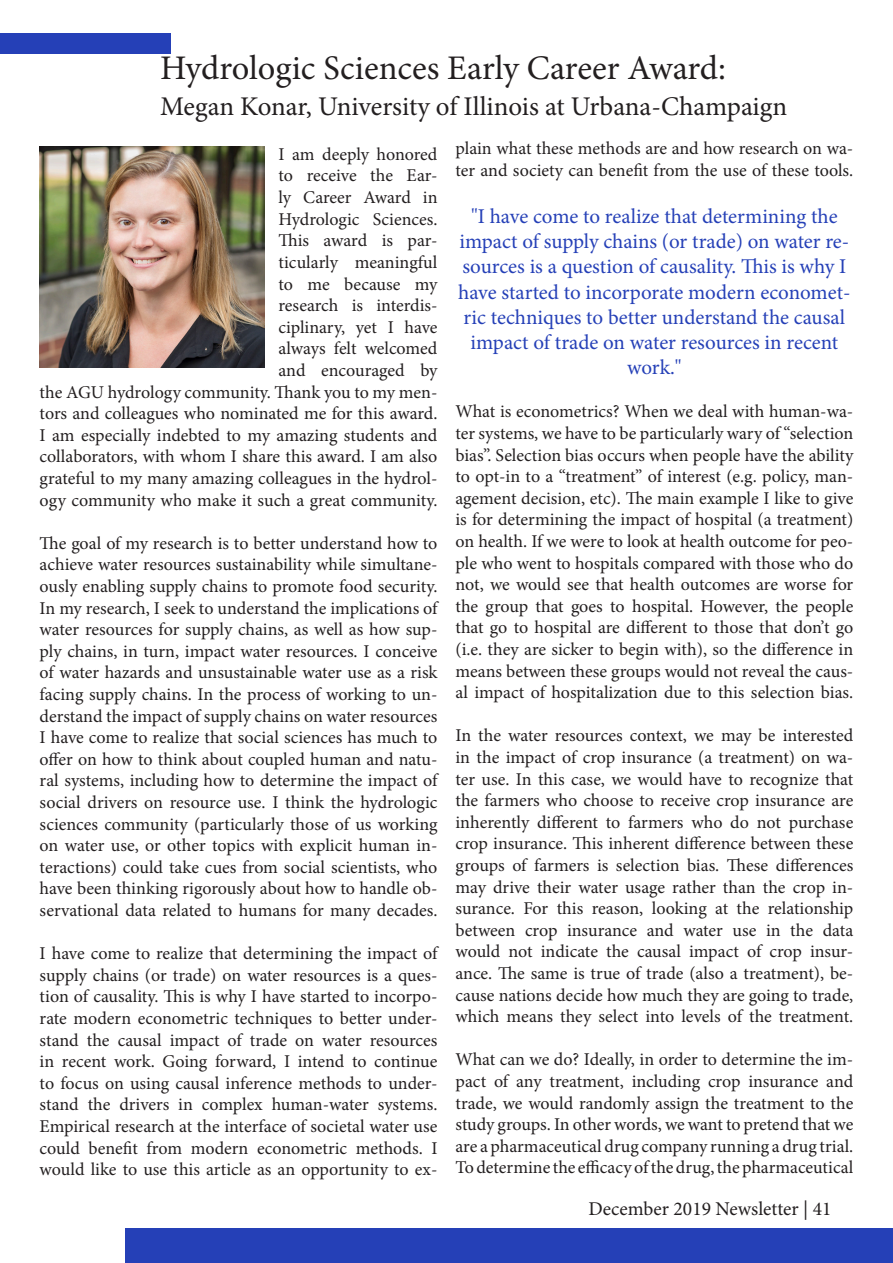
<style>
.page{position:relative;width:893px;height:1263px;background:#fff}
.page>*{position:absolute;margin:0;border:0;box-sizing:border-box;transform-origin:0 0}
.t1{font:34.5px "Minion Pro";color:#231f20}
.t2{font:27px "Minion Pro";letter-spacing:-.005em;color:#231f20}
.t3{font:21px/25.2px "Minion Pro";color:#2540b7;text-align:center}
.t4{font:19.5px "Minion Pro";color:#231f20}
.t5{font:18px/21.6px "Minion Pro";color:#231f20;text-align:justify}
</style>
<div class="page">
<img style="left:40px;top:147px;width:225px;height:221px">
<div style="left:0;top:34px;width:170px;height:20px;background:#2540b7"></div>
<div style="left:126px;top:1228px;width:767px;height:35px;background:#2540b7"></div>
<p class="t1" style="left:160px;top:45px;width:567px">Hydrologic Sciences Early Career Award:</p>
<p class="t2" style="left:160px;top:88px;width:629px">Megan Konar, University of Illinois at Urbana-Champaign</p>
<p class="t5" style="left:40px;top:143px;width:399px;text-align:right">I am deeply honored<br>to receive the Ear-<br>ly Career Award in<br>Hydrologic Sciences.<br>This award is par-<br>ticularly meaningful<br>to me because my<br>research is interdis-<br>ciplinary, yet I have<br>always felt welcomed<br>and encouraged by<br>the AGU hydrology community. Thank you to my men&shy;tors and colleagues who nominated me for this award.<br>I am especially indebted to my amazing students and collaborators, with whom I share this award. I am also grateful to my many amazing colleagues in the hydrol&shy;ogy community who make it such a great community.</p>
<p class="t5" style="left:40px;top:532px;width:399px">The goal of my research is to better understand how to achieve water resources sustainability while simultane&shy;ously enabling supply chains to promote food security.<br>In my research, I seek to understand the implications of water resources for supply chains, as well as how sup&shy;ply chains, in turn, impact water resources. I conceive of water hazards and unsustainable water use as a risk facing supply chains. In the process of working to un&shy;derstand the impact of supply chains on water resources I have come to realize that social sciences has much to offer on how to think about coupled human and natu&shy;ral systems, including how to determine the impact of social drivers on resource use. I think the hydrologic sciences community (particularly those of us working on water use, or other topics with explicit human in&shy;teractions) could take cues from social scientists, who have been thinking rigorously about how to handle ob&shy;servational data related to humans for many decades.</p>
<p class="t5" style="left:40px;top:943px;width:399px">I have come to realize that determining the impact of supply chains (or trade) on water resources is a ques&shy;tion of causality. This is why I have started to incorpo&shy;rate modern econometric techniques to better under&shy;stand the causal impact of trade on water resources in recent work. Going forward, I intend to continue to focus on using causal inference methods to under&shy;stand the drivers in complex human-water systems.<br>Empirical research at the interface of societal water use could benefit from modern econometric methods. I would like to use this article as an opportunity to ex-</p>
<p class="t5" style="left:455px;top:138px;width:399px">plain what these methods are and how research on wa&shy;ter and society can benefit from the use of these tools.</p>
<p class="t3" style="left:458px;top:204px;width:394px">"I have come to realize that determining the impact of supply chains (or trade) on water re&shy;sources is a question of causality. This is why I have started to incorporate modern economet&shy;ric techniques to better understand the causal impact of trade on water resources in recent work."</p>
<p class="t5" style="left:455px;top:401px;width:399px">What is econometrics? When we deal with human-wa&shy;ter systems, we have to be particularly wary of “selection bias”. Selection bias occurs when people have the ability to opt-in to a “treatment” of interest (e.g. policy, man&shy;agement decision, etc). The main example I like to give is for determining the impact of hospital (a treatment) on health. If we were to look at health outcome for peo&shy;ple who went to hospitals compared with those who do not, we would see that health outcomes are worse for the group that goes to hospital. However, the people that go to hospital are different to those that don’t go (i.e. they are sicker to begin with), so the difference in means between these groups would not reveal the caus&shy;al impact of hospitalization due to this selection bias.</p>
<p class="t5" style="left:455px;top:725px;width:399px">In the water resources context, we may be interested in the impact of crop insurance (a treatment) on wa&shy;ter use. In this case, we would have to recognize that the farmers who choose to receive crop insurance are inherently different to farmers who do not purchase crop insurance. This inherent difference between these groups of farmers is selection bias. These differences may drive their water usage rather than the crop in&shy;surance. For this reason, looking at the relationship between crop insurance and water use in the data would not indicate the causal impact of crop insur&shy;ance. The same is true of trade (also a treatment), be&shy;cause nations decide how much they are going to trade, which means they select into levels of the treatment.</p>
<p class="t5" style="left:455px;top:1049px;width:399px">What can we do? Ideally, in order to determine the im&shy;pact of any treatment, including crop insurance and trade, we would randomly assign the treatment to the study groups. In other words, we want to pretend that we are a pharmaceutical drug company running a drug trial.</p>
<p class="t5" style="left:455px;top:1157px;width:399px">To determine the efficacy of the drug, the pharmaceutical</p>
<p class="t4" style="left:588px;top:1196px;width:244px">December 2019 Newsletter | 41</p>
</div>
